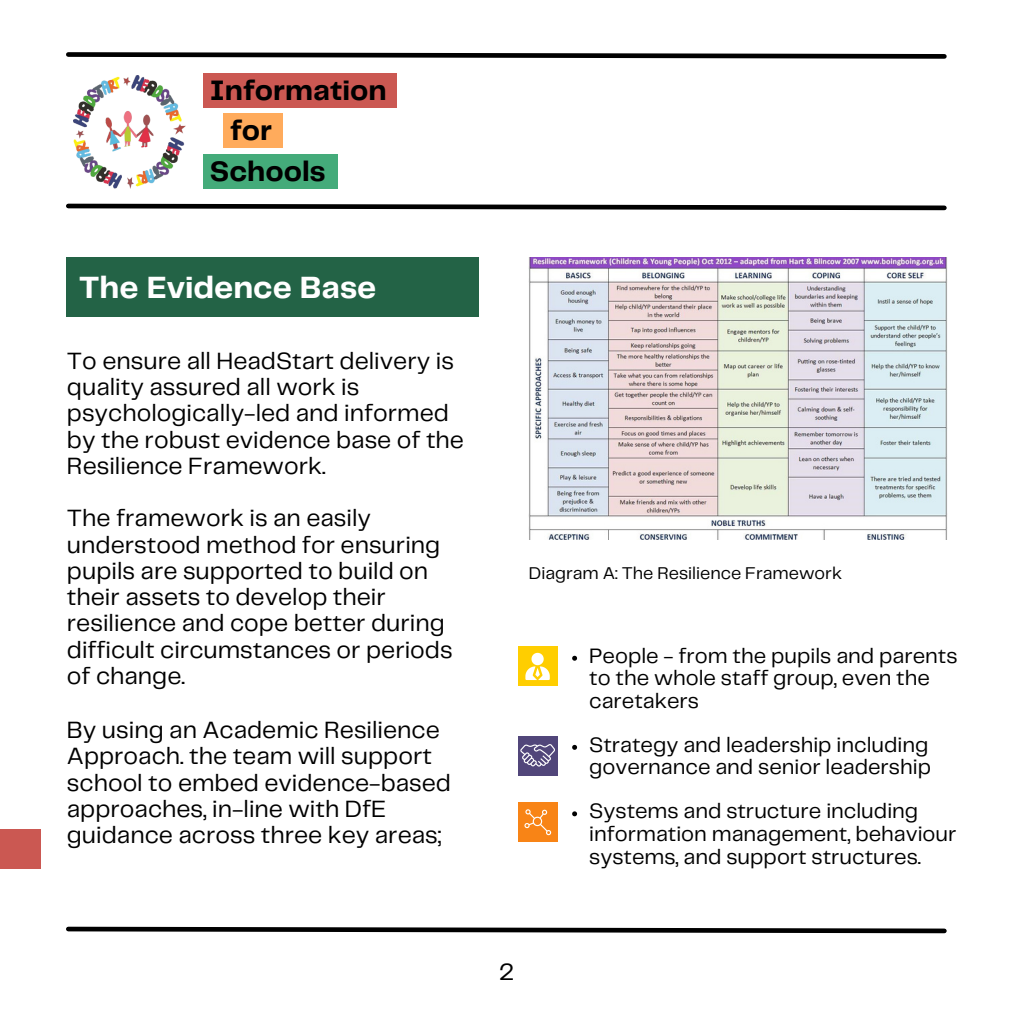
<style>
.page{position:relative;width:1013px;height:1013px;background:#fff}
.page>*{position:absolute;margin:0;border:0;box-sizing:border-box;transform-origin:0 0}
.t1{font:700 31.88px "Telegraf";color:#fff}
.t2{font:700 29.25px "Telegraf";color:#000}
.t3{font:24.5px/26.2px "Telegraf";color:#000}
.t4{font:21.62px/22.6px "Telegraf";color:#000}
.t5{font:17.75px "Telegraf";color:#000}
</style>
<div class="page">
<div style="left:0;top:829px;width:41px;height:39px;background:#cb5852"></div>
<svg style="left:66px;top:52px;width:881px;height:7px"></svg>
<svg style="left:66px;top:203px;width:881px;height:8px"></svg>
<div style="left:66px;top:257px;width:412px;height:60px;background:#236346"></div>
<img style="left:529px;top:257px;width:418px;height:283px">
<svg style="left:572px;top:655px;width:5px;height:5px"></svg>
<div style="left:518px;top:646px;width:39px;height:40px;background:#ffce00"></div>
<svg style="left:572px;top:745px;width:5px;height:4px"></svg>
<div style="left:518px;top:735px;width:39px;height:40px;background:#51467a"></div>
<svg style="left:525px;top:653px;width:25px;height:27px"></svg>
<svg style="left:520px;top:744px;width:35px;height:22px"></svg>
<svg style="left:572px;top:811px;width:5px;height:5px"></svg>
<div style="left:518px;top:802px;width:39px;height:39px;background:#f88416"></div>
<svg style="left:524px;top:809px;width:27px;height:26px"></svg>
<img style="left:73px;top:76px;width:112px;height:112px">
<svg style="left:66px;top:926px;width:881px;height:8px"></svg>
<div style="left:203px;top:73px;width:194px;height:34px;background:#cb5852"></div>
<div style="left:223px;top:114px;width:59px;height:34px;background:#ffab5c"></div>
<div style="left:203px;top:154px;width:135px;height:35px;background:#44ab7a"></div>
<p class="t2" style="left:210px;top:78px;width:178px">Information</p>
<p class="t2" style="left:230px;top:118px;width:44px">for</p>
<p class="t2" style="left:210px;top:159px;width:117px">Schools</p>
<p class="t1" style="left:79px;top:273px;width:299px">The Evidence Base</p>
<p class="t3" style="left:67px;top:349px;width:398px">To ensure all HeadStart delivery is quality assured all work is psychologically-led and informed by the robust evidence base of the<br>Resilience Framework.</p>
<p class="t3" style="left:67px;top:506px;width:387px">The framework is an easily understood method for ensuring pupils are supported to build on their assets to develop their resilience and cope better during difficult circumstances or periods of change.</p>
<p class="t3" style="left:67px;top:718px;width:385px">By using an Academic Resilience<br>Approach. the team will support school to embed evidence-based approaches, in-line with DfE guidance across three key areas;</p>
<p class="t5" style="left:529px;top:565px;width:315px">Diagram A: The Resilience Framework</p>
<p class="t4" style="left:589px;top:645px;width:370px">People - from the pupils and parents to the whole staff group, even the caretakers</p>
<p class="t4" style="left:589px;top:734px;width:343px">Strategy and leadership including governance and senior leadership</p>
<p class="t4" style="left:589px;top:801px;width:369px">Systems and structure including information management, behaviour systems, and support structures.</p>
<p class="t3" style="left:498px;top:959px;width:17px">2</p>
</div>
